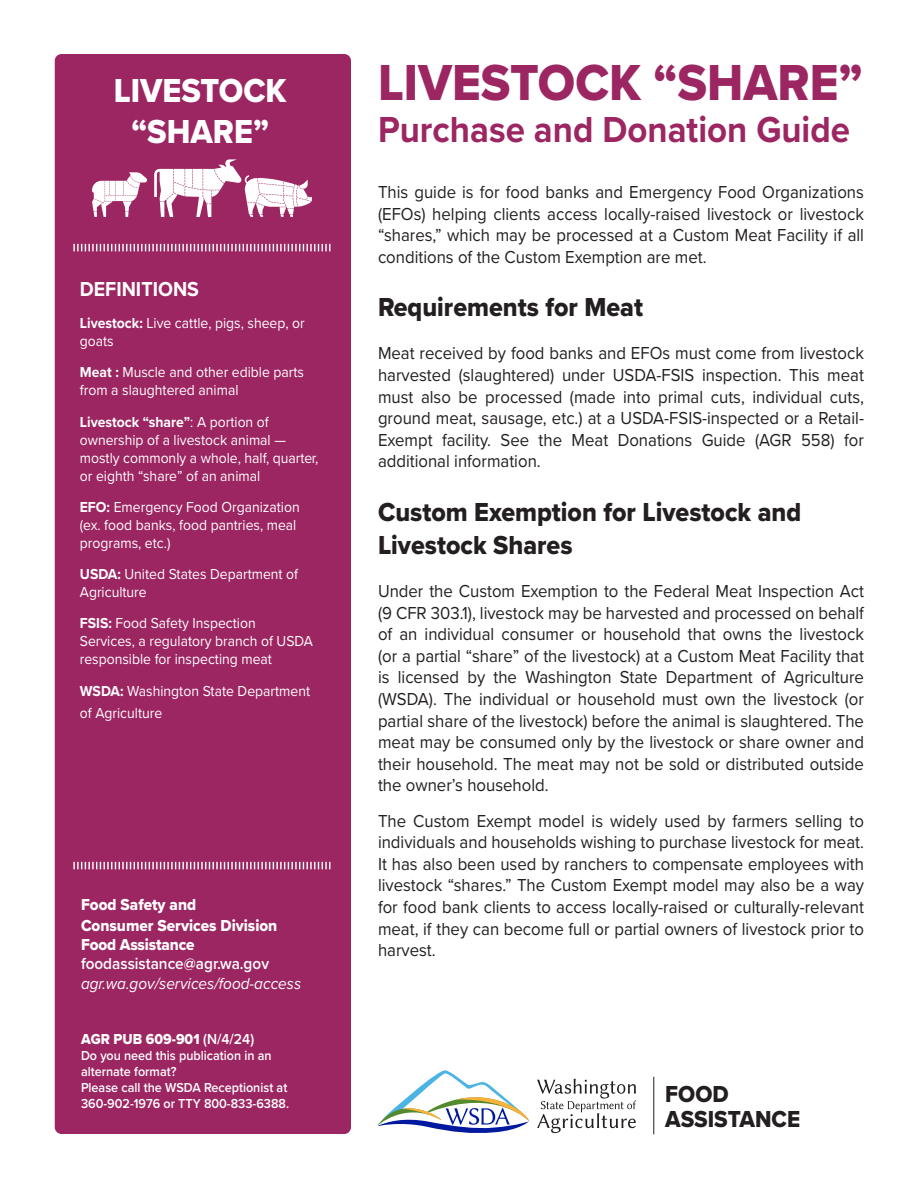
<style>
.page{position:relative;width:918px;height:1188px;background:#fff}
.page>*{position:absolute;margin:0;border:0;box-sizing:border-box;transform-origin:0 0}
.t1{font:52.5px "Proxima Nova Extrabld";color:#9c2662;scale:.93 1}
.t2{font:700 37.5px "Proxima Nova";color:#9c2662;scale:.93 1}
.t3{font:34.5px/41.4px "Proxima Nova Extrabld";color:#fff;text-align:center;scale:.93 1}
.t4{font:27px/32.4px "Proxima Nova Extrabld";color:#231f20;scale:.93 1}
.t5{font:24px/25.5px "Proxima Nova Extrabld";color:#231f20;scale:.93 1}
.t6{font:700 21px "Proxima Nova";color:#fff;scale:.93 1}
.t7{font:18px/21.6px "Proxima Nova";color:#231f20;text-align:justify;scale:.93 1}
.t8{font:16.5px/20.5px "Proxima Nova Extrabld";color:#fff;scale:.93 1}
.t9{font:italic 16.5px "Proxima Nova";color:#fff;scale:.93 1}
.t10{font:600 16.5px "Proxima Nova";color:#fff;scale:.93 1}
.t11{font:15px/17.9px "Proxima Nova";color:#fff;scale:.93 1}
.t12{font:15px "Proxima Nova Extrabld";color:#fff;scale:.93 1}
.t13{font:600 13.5px/16px "Proxima Nova";color:#fff;scale:.93 1}
.s1{font-weight:700}
.s2{font-family:"Proxima Nova";font-weight:600}
</style>
<div class="page">
<div style="left:55px;top:54px;width:296px;height:1080px;background:#9c2662;border-radius:7px"></div>
<svg style="left:73px;top:244px;width:257px;height:7px"></svg>
<hr style="left:653px;top:1077px;width:1px;height:57px;background:#231f20">
<svg style="left:73px;top:862px;width:257px;height:7px"></svg>
<svg style="left:92px;top:172px;width:55px;height:45px"></svg>
<svg style="left:154px;top:159px;width:158px;height:58px"></svg>
<svg style="left:378px;top:1070px;width:151px;height:63px"></svg>
<svg style="left:537px;top:1079px;width:98px;height:54px"></svg>
<h3 class="t3" style="left:114px;top:69px;width:187px">LIVESTOCK “SHARE”</h3>
<p class="t6" style="left:80px;top:274px;width:130px">DEFINITIONS</p>
<p class="t11" style="left:80px;top:313px;width:243px"><span class="s1">Livestock:</span> Live cattle, pigs, sheep, or goats</p>
<p class="t11" style="left:80px;top:363px;width:243px"><span class="s1">Meat :</span> Muscle and other edible parts from a slaughtered animal</p>
<p class="t11" style="left:80px;top:412px;width:258px"><span class="s1">Livestock “share”</span>: A portion of ownership of a livestock animal — mostly commonly a whole, half, quarter, or eighth “share” of an animal</p>
<p class="t11" style="left:80px;top:498px;width:238px"><span class="s1">EFO:</span> Emergency Food Organization (ex. food banks, food pantries, meal programs, etc.)</p>
<p class="t11" style="left:80px;top:565px;width:236px"><span class="s1">USDA:</span> United States Department of<br>Agriculture</p>
<p class="t11" style="left:80px;top:614px;width:252px"><span class="s1">FSIS:</span> Food Safety Inspection<br>Services, a regulatory branch of USDA responsible for inspecting meat</p>
<p class="t11" style="left:80px;top:679px;width:249px;line-height:22.5px"><span class="s1">WSDA:</span> Washington State Department of Agriculture</p>
<p class="t8" style="left:81px;top:894px;width:213px">Food Safety and<br>Consumer Services Division</p>
<p class="t8" style="left:81px;top:934px;width:124px">Food Assistance</p>
<p class="t10" style="left:81px;top:952px;width:204px">foodassistance@agr.wa.gov</p>
<p class="t9" style="left:81px;top:972px;width:238px">agr.wa.gov/services/food-access</p>
<p class="t12" style="left:81px;top:1028px;width:188px">AGR PUB 609-901 <span class="s2">(N/4/24)</span></p>
<p class="t13" style="left:81px;top:1047px;width:225px">Do you need this publication in an alternate format?<br>Please call the WSDA Receptionist at<br>360-902-1976 or TTY 800-833-6388.</p>
<h1 class="t1" style="left:378px;top:43px;width:523px">LIVESTOCK “SHARE”</h1>
<h2 class="t2" style="left:378px;top:101px;width:509px">Purchase and Donation Guide</h2>
<p class="t7" style="left:378px;top:181px;width:524px">This guide is for food banks and Emergency Food Organizations (EFOs) helping clients access locally-raised livestock or livestock “shares,” which may be processed at a Custom Meat Facility if all conditions of the Custom Exemption are met.</p>
<h3 class="t4" style="left:378px;top:291px;width:287px">Requirements for Meat</h3>
<p class="t7" style="left:378px;top:342px;width:524px">Meat received by food banks and EFOs must come from livestock harvested (slaughtered) under USDA-FSIS inspection. This meat must also be processed (made into primal cuts, individual cuts, ground meat, sausage, etc.) at a USDA-FSIS-inspected or a Retail-Exempt facility. See the Meat Donations Guide (AGR 558) for additional information.</p>
<h3 class="t4" style="left:378px;top:496px;width:457px">Custom Exemption for Livestock and<br>Livestock Shares</h3>
<p class="t7" style="left:378px;top:580px;width:524px">Under the Custom Exemption to the Federal Meat Inspection Act (9 CFR 303.1), livestock may be harvested and processed on behalf of an individual consumer or household that owns the livestock (or a partial “share” of the livestock) at a Custom Meat Facility that is licensed by the Washington State Department of Agriculture (WSDA). The individual or household must own the livestock (or partial share of the livestock) before the animal is slaughtered. The meat may be consumed only by the livestock or share owner and their household. The meat may not be sold or distributed outside the owner’s household.</p>
<p class="t7" style="left:378px;top:809px;width:524px">The Custom Exempt model is widely used by farmers selling to individuals and households wishing to purchase livestock for meat.<br>It has also been used by ranchers to compensate employees with livestock “shares.” The Custom Exempt model may also be a way for food bank clients to access locally-raised or culturally-relevant meat, if they can become full or partial owners of livestock prior to harvest.</p>
<h3 class="t5" style="left:665px;top:1080px;width:147px">FOOD<br>ASSISTANCE</h3>
</div>
